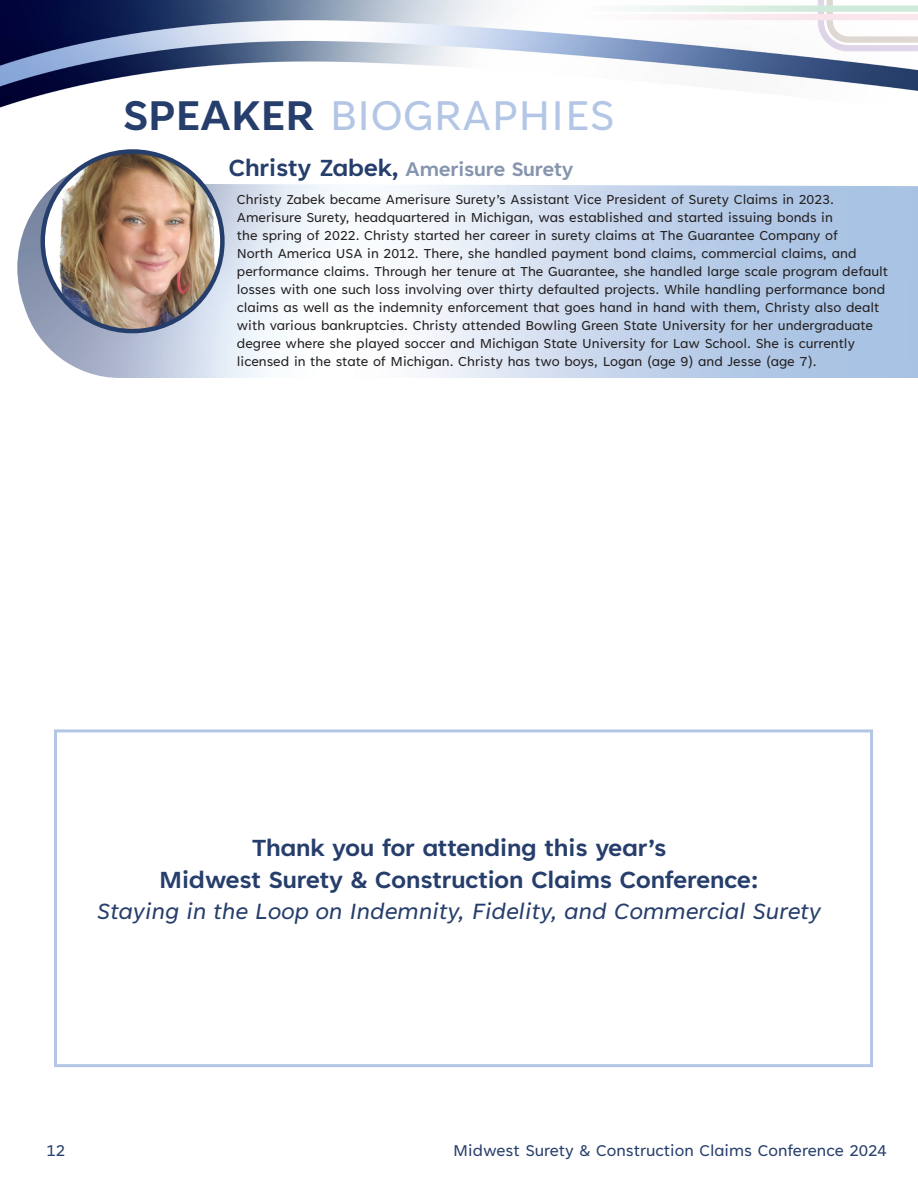
<style>
.page{position:relative;width:918px;height:1188px;background:#fff}
.page>*{position:absolute;margin:0;border:0;box-sizing:border-box;transform-origin:0 0}
.t1{font:48px "Tenorite";color:#b3c6e5}
.t2{font:700 27px "Tenorite";color:#263e6b}
.t3{font:italic 25.5px "Tenorite";color:#263e6b}
.t4{font:700 22.5px "Tenorite";color:#8695ae}
.t5{font:18px "Tenorite";color:#263e6b}
.t6{font:15px/18px "Tenorite";color:#231f20}
.s1{font-weight:700;color:#263e6b}
.s2{font-size:27px;color:#263e6b}
</style>
<div class="page">
<img style="left:0;top:0;width:918px;height:108px">
<div style="left:262px;top:98px;width:394px;height:30px;background:#fff"></div>
<svg style="left:815px;top:0;width:103px;height:53px"></svg>
<svg style="left:114px;top:5px;width:804px;height:7px"></svg>
<svg style="left:114px;top:14px;width:804px;height:6px"></svg>
<img style="left:17px;top:157px;width:901px;height:221px">
<img style="left:43px;top:152px;width:179px;height:179px;border-radius:90px">
<div style="left:40px;top:149px;width:185px;height:184px;border:4px solid #263e6b;border-radius:50%"></div>
<div style="left:54px;top:729px;width:819px;height:338px;border:3px solid #b3c6e5"></div>
<h1 class="t1" style="left:123px;top:90px;width:493px"><span class="s1">SPEAKER</span> BIOGRAPHIES</h1>
<p class="t4" style="left:229px;top:158px;width:346px"><span class="s2">Christy Zabek,</span> Amerisure Surety</p>
<p class="t6" style="left:237px;top:191px;width:653px">Christy Zabek became Amerisure Surety’s Assistant Vice President of Surety Claims in 2023.<br>Amerisure Surety, headquartered in Michigan, was established and started issuing bonds in<br>the spring of 2022. Christy started her career in surety claims at The Guarantee Company of<br>North America USA in 2012. There, she handled payment bond claims, commercial claims, and performance claims. Through her tenure at The Guarantee, she handled large scale program default losses with one such loss involving over thirty defaulted projects. While handling performance bond claims as well as the indemnity enforcement that goes hand in hand with them, Christy also dealt with various bankruptcies. Christy attended Bowling Green State University for her undergraduate degree where she played soccer and Michigan State University for Law School. She is currently licensed in the state of Michigan. Christy has two boys, Logan (age 9) and Jesse (age 7).</p>
<p class="t2" style="left:252px;top:834px;width:416px">Thank you for attending this year’s</p>
<p class="t2" style="left:159px;top:866px;width:601px">Midwest Surety &amp; Construction Claims Conference:</p>
<p class="t3" style="left:97px;top:898px;width:726px">Staying in the Loop on Indemnity, Fidelity, and Commercial Surety</p>
<p class="t5" style="left:46px;top:1141px;width:20px">12</p>
<p class="t5" style="left:453px;top:1141px;width:435px">Midwest Surety &amp; Construction Claims Conference 2024</p>
</div>
